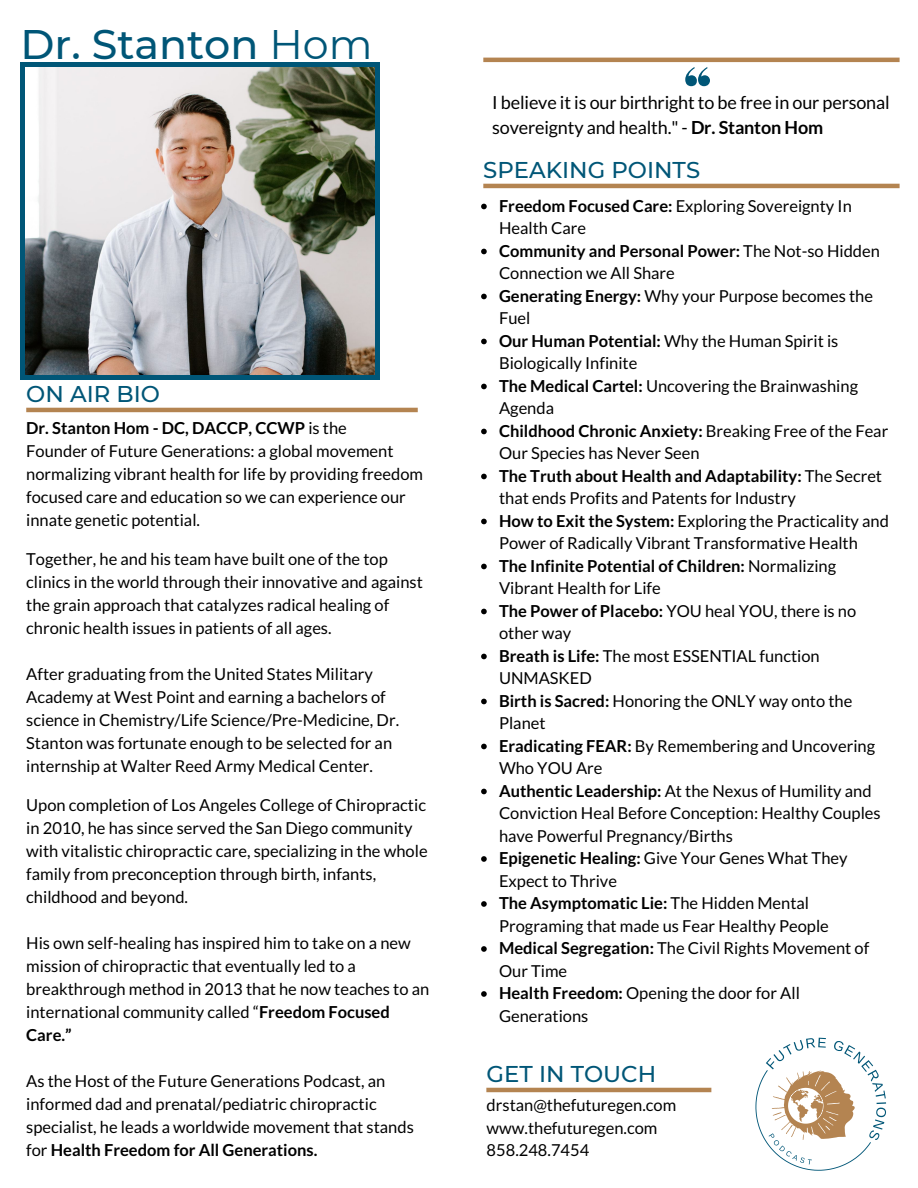
<style>
.page{position:relative;width:918px;height:1188px;background:#fff}
.page>*{position:absolute;margin:0;border:0;box-sizing:border-box;transform-origin:0 0}
.t1{font:500 41.25px "Montserrat";color:#005677}
.t2{font:500 22.8px "Montserrat";color:#005677}
.t3{font:18px/24.8px "Lato";letter-spacing:-.01em;color:#000}
.t4{font:16.5px/23px "Lato";color:#000}
.t5{font:700 16.5px/22.5px "Lato";color:#000}
.s1{font-weight:400}
.s2{font-weight:700}
</style>
<div class="page">
<svg style="left:755px;top:1038px;width:131px;height:133px"></svg>
<svg style="left:20px;top:62px;width:360px;height:317px;background:#125c78"></svg>
<img style="left:26px;top:67px;width:348px;height:307px">
<svg style="left:685px;top:67px;width:25px;height:19px"></svg>
<hr style="left:483px;top:184px;width:417px;height:4px;background:#b48451">
<hr style="left:483px;top:58px;width:417px;height:4px;background:#b48451">
<hr style="left:486px;top:1088px;width:225px;height:4px;background:#b48451">
<hr style="left:26px;top:408px;width:392px;height:4px;background:#b48451">
<svg style="left:481px;top:204px;width:6px;height:5px"></svg>
<svg style="left:481px;top:249px;width:6px;height:5px"></svg>
<svg style="left:481px;top:294px;width:6px;height:5px"></svg>
<svg style="left:481px;top:339px;width:6px;height:5px"></svg>
<svg style="left:481px;top:384px;width:6px;height:5px"></svg>
<svg style="left:481px;top:429px;width:6px;height:5px"></svg>
<svg style="left:481px;top:474px;width:6px;height:5px"></svg>
<svg style="left:481px;top:519px;width:6px;height:5px"></svg>
<svg style="left:481px;top:564px;width:6px;height:5px"></svg>
<svg style="left:481px;top:609px;width:6px;height:5px"></svg>
<svg style="left:481px;top:654px;width:6px;height:5px"></svg>
<svg style="left:481px;top:699px;width:6px;height:5px"></svg>
<svg style="left:481px;top:744px;width:6px;height:5px"></svg>
<svg style="left:481px;top:789px;width:6px;height:5px"></svg>
<svg style="left:481px;top:856px;width:6px;height:6px"></svg>
<svg style="left:481px;top:901px;width:6px;height:6px"></svg>
<svg style="left:481px;top:946px;width:6px;height:6px"></svg>
<svg style="left:481px;top:991px;width:6px;height:6px"></svg>
<p class="t1" style="left:20px;top:19px;width:354px">Dr. Stanton <span class="s1">Hom</span></p>
<p class="t2" style="left:26px;top:380px;width:135px">ON AIR BIO</p>
<p class="t5" style="left:26px;top:416px;width:322px">Dr. Stanton Hom - DC, DACCP, CCWP <span class="s1">is the</span></p>
<p class="t4" style="left:26px;top:439px;width:398px">Founder of Future Generations: a global movement normalizing vibrant health for life by providing freedom focused care and education so we can experience our innate genetic potential.</p>
<p class="t4" style="left:26px;top:547px;width:398px">Together, he and his team have built one of the top clinics in the world through their innovative and against the grain approach that catalyzes radical healing of chronic health issues in patients of all ages.</p>
<p class="t4" style="left:26px;top:662px;width:374px">After graduating from the United States Military Academy at West Point and earning a bachelors of science in Chemistry/Life Science/Pre-Medicine, Dr.<br>Stanton was fortunate enough to be selected for an internship at Walter Reed Army Medical Center.</p>
<p class="t4" style="left:26px;top:793px;width:403px">Upon completion of Los Angeles College of Chiropractic in 2010, he has since served the San Diego community with vitalistic chiropractic care, specializing in the whole family from preconception through birth, infants, childhood and beyond.</p>
<p class="t4" style="left:26px;top:931px;width:405px">His own self-healing has inspired him to take on a new mission of chiropractic that eventually led to a breakthrough method in 2013 that he now teaches to an international community called “<span class="s2">Freedom Focused Care.”</span></p>
<p class="t4" style="left:26px;top:1069px;width:389px">As the Host of the Future Generations Podcast, an informed dad and prenatal/pediatric chiropractic specialist, he leads a worldwide movement that stands for <span class="s2">Health Freedom for All Generations.</span></p>
<p class="t3" style="left:492px;top:90px;width:399px">I believe it is our birthright to be free in our personal sovereignty and health." - <span class="s2">Dr. Stanton Hom</span></p>
<p class="t2" style="left:483px;top:156px;width:218px">SPEAKING POINTS</p>
<p class="t4" style="left:499px;top:194px;width:354px;line-height:22.5px"><span class="s2">Freedom Focused Care:</span> Exploring Sovereignty In<br>Health Care</p>
<p class="t4" style="left:499px;top:239px;width:382px;line-height:22.5px"><span class="s2">Community and Personal Power:</span> The Not-so Hidden<br>Connection we All Share</p>
<p class="t4" style="left:499px;top:284px;width:375px;line-height:22.5px"><span class="s2">Generating Energy:</span> Why your Purpose becomes the<br>Fuel</p>
<p class="t4" style="left:499px;top:329px;width:341px;line-height:22.5px"><span class="s2">Our Human Potential:</span> Why the Human Spirit is<br>Biologically Infinite</p>
<p class="t4" style="left:499px;top:374px;width:361px;line-height:22.5px"><span class="s2">The Medical Cartel:</span> Uncovering the Brainwashing<br>Agenda</p>
<p class="t4" style="left:499px;top:419px;width:391px;line-height:22.5px"><span class="s2">Childhood Chronic Anxiety:</span> Breaking Free of the Fear<br>Our Species has Never Seen</p>
<p class="t4" style="left:499px;top:464px;width:385px;line-height:22.5px"><span class="s2">The Truth about Health and Adaptability:</span> The Secret that ends Profits and Patents for Industry</p>
<p class="t4" style="left:499px;top:509px;width:391px;line-height:22.5px"><span class="s2">How to Exit the System:</span> Exploring the Practicality and<br>Power of Radically Vibrant Transformative Health</p>
<p class="t5" style="left:499px;top:554px;width:339px">The Infinite Potential of Children: <span class="s1">Normalizing<br>Vibrant Health for Life</span></p>
<p class="t4" style="left:499px;top:599px;width:359px;line-height:22.5px"><span class="s2">The Power of Placebo:</span> YOU heal YOU, there is no other way</p>
<p class="t4" style="left:499px;top:644px;width:322px;line-height:22.5px"><span class="s2">Breath is Life:</span> The most ESSENTIAL function<br>UNMASKED</p>
<p class="t4" style="left:499px;top:689px;width:355px;line-height:22.5px"><span class="s2">Birth is Sacred:</span> Honoring the ONLY way onto the<br>Planet</p>
<p class="t4" style="left:499px;top:734px;width:378px;line-height:22.5px"><span class="s2">Eradicating FEAR:</span> By Remembering and Uncovering<br>Who YOU Are</p>
<p class="t4" style="left:499px;top:779px;width:383px;line-height:22.5px"><span class="s2">Authentic Leadership:</span> At the Nexus of Humility and<br>Conviction Heal Before Conception: Healthy Couples have Powerful Pregnancy/Births</p>
<p class="t4" style="left:499px;top:846px;width:350px;line-height:22.5px"><span class="s2">Epigenetic Healing:</span> Give Your Genes What They<br>Expect to Thrive</p>
<p class="t4" style="left:499px;top:891px;width:331px;line-height:22.5px"><span class="s2">The Asymptomatic Lie:</span> The Hidden Mental<br>Programing that made us Fear Healthy People</p>
<p class="t4" style="left:499px;top:936px;width:372px;line-height:22.5px"><span class="s2">Medical Segregation:</span> The Civil Rights Movement of<br>Our Time</p>
<p class="t4" style="left:499px;top:981px;width:302px;line-height:22.5px"><span class="s2">Health Freedom:</span> Opening the door for All<br>Generations</p>
<p class="t2" style="left:487px;top:1060px;width:171px">GET IN TOUCH</p>
<p class="t4" style="left:487px;top:1094px;width:191px">drstan@thefuturegen.com</p>
<p class="t4" style="left:487px;top:1116px;width:172px">www.thefuturegen.com</p>
<p class="t4" style="left:487px;top:1139px;width:104px">858.248.7454</p>
</div>
